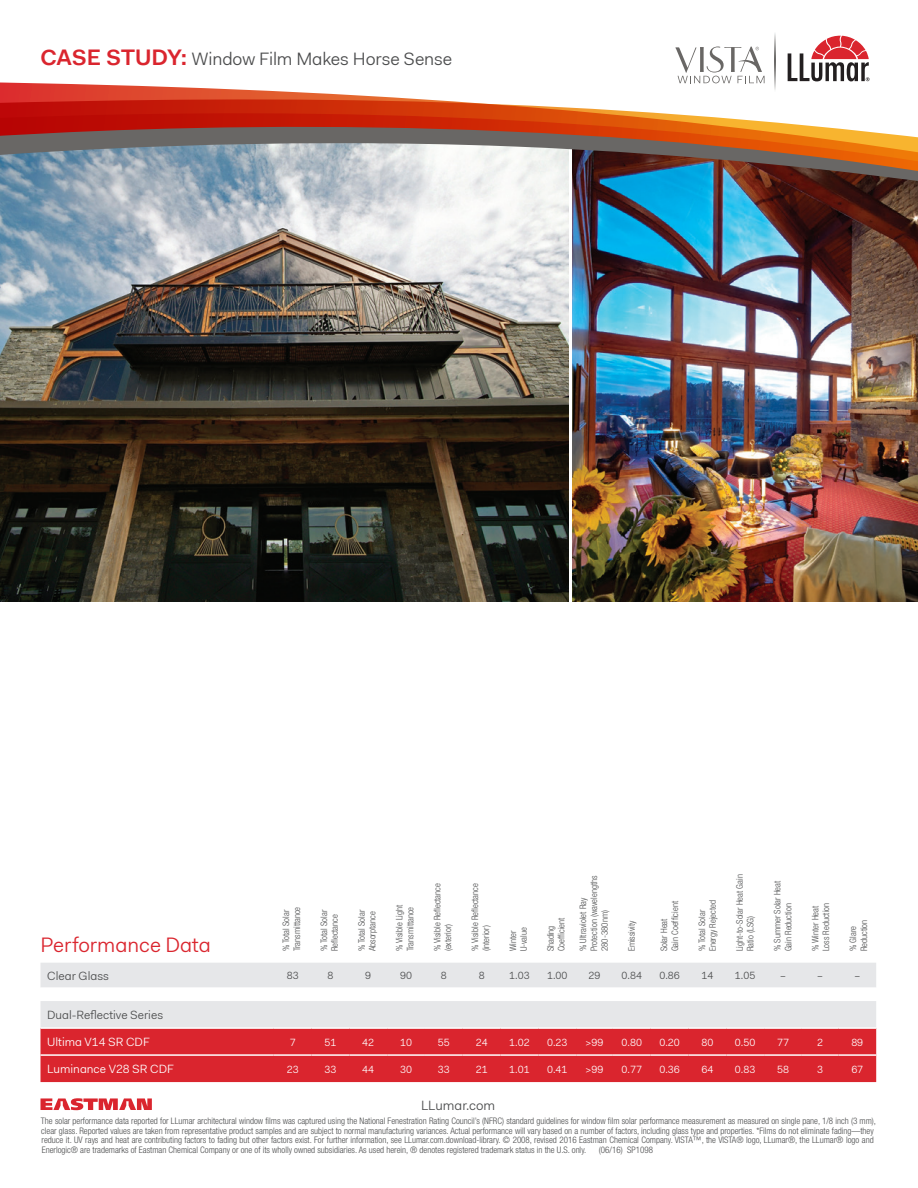
<style>
.page{position:relative;width:918px;height:1188px;background:#fff}
.page>*{position:absolute;margin:0;border:0;box-sizing:border-box;transform-origin:0 0}
.t1{font:21px "L Lumar Fakt Pro Blond";color:#da252e}
.t2{font:18px "L Lumar Fakt Pro Blond";letter-spacing:-.005em;color:#4b4c4d}
.t3{font:13.5px "L Lumar Fakt Pro Blond";color:#4b4c4d}
.t4{font:12px "L Lumar Fakt Pro Blond";color:#4b4c4d}
.t5{font:12px "L Lumar Fakt Pro Blond";color:#fff}
.t6{font:10.5px "L Lumar Fakt Pro Blond";color:#fff}
.t7{font:10.5px "L Lumar Fakt Pro Blond";color:#4b4c4d}
.t8{font:300 condensed 9px/10.8px "Helvetica Neue";color:#4b4c4d}
.s1{font-family:"L Lumar Fakt Pro";font-weight:600;font-size:22.5px;color:#da252e}
</style>
<div class="page">
<svg style="left:40px;top:963px;width:836px;height:64px"></svg>
<div style="left:40px;top:1029px;width:836px;height:53px;background:#da252e"></div>
<hr style="left:40px;top:1054px;width:234px;height:2px;background:#fff">
<hr style="left:274px;top:1054px;width:38px;height:2px;background:#fff">
<hr style="left:312px;top:1054px;width:37px;height:2px;background:#fff">
<hr style="left:349px;top:1054px;width:38px;height:2px;background:#fff">
<hr style="left:387px;top:1054px;width:38px;height:2px;background:#fff">
<hr style="left:425px;top:1054px;width:38px;height:2px;background:#fff">
<hr style="left:463px;top:1054px;width:38px;height:2px;background:#fff">
<hr style="left:501px;top:1054px;width:37px;height:2px;background:#fff">
<hr style="left:538px;top:1054px;width:38px;height:2px;background:#fff">
<hr style="left:576px;top:1054px;width:37px;height:2px;background:#fff">
<hr style="left:613px;top:1054px;width:38px;height:2px;background:#fff">
<hr style="left:651px;top:1054px;width:38px;height:2px;background:#fff">
<hr style="left:689px;top:1054px;width:37px;height:2px;background:#fff">
<hr style="left:726px;top:1054px;width:38px;height:2px;background:#fff">
<hr style="left:764px;top:1054px;width:38px;height:2px;background:#fff">
<hr style="left:802px;top:1054px;width:36px;height:2px;background:#fff">
<hr style="left:838px;top:1054px;width:38px;height:2px;background:#fff">
<img style="left:572px;top:293px;width:346px;height:309px">
<img style="left:0;top:293px;width:569px;height:309px">
<img style="left:0;top:33px;width:918px;height:260px">
<svg style="left:40px;top:1098px;width:112px;height:12px"></svg>
<h2 class="t2" style="left:40px;top:47px;width:413px"><span class="s1">CASE STUDY:</span> Window Film Makes Horse Sense</h2>
<h1 class="t1" style="left:40px;top:931px;width:172px">Performance Data</h1>
<p class="t8" style="left:281px;top:951px;width:46px;rotate:-90deg">% Total Solar<br>Transmittance</p>
<p class="t8" style="left:318px;top:951px;width:43px;rotate:-90deg">% Total Solar<br>Reflectance</p>
<p class="t8" style="left:356px;top:951px;width:43px;rotate:-90deg">% Total Solar<br>Absorptance</p>
<p class="t8" style="left:394px;top:951px;width:48px;rotate:-90deg">% Visible Light<br>Transmittance</p>
<p class="t8" style="left:432px;top:951px;width:70px;rotate:-90deg">% Visible Reflectance (exterior)</p>
<p class="t8" style="left:470px;top:951px;width:70px;rotate:-90deg">% Visible Reflectance (interior)</p>
<p class="t8" style="left:507px;top:951px;width:26px;rotate:-90deg">Winter<br>U-value</p>
<p class="t8" style="left:545px;top:951px;width:35px;rotate:-90deg">Shading<br>Coefficient</p>
<p class="t8" style="left:578px;top:951px;width:77px;rotate:-90deg">% Ultraviolet Ray<br>Protection (wavelengths<br>280-380nm)</p>
<p class="t8" style="left:626px;top:951px;width:32px;rotate:-90deg">Emissivity</p>
<p class="t8" style="left:659px;top:951px;width:52px;rotate:-90deg">Solar Heat<br>Gain Coefficient</p>
<p class="t8" style="left:696px;top:951px;width:53px;rotate:-90deg">% Total Solar<br>Energy Rejected</p>
<p class="t8" style="left:734px;top:951px;width:78px;rotate:-90deg">Light-to-Solar Heat Gain<br>Ratio (LSG)</p>
<p class="t8" style="left:772px;top:951px;width:72px;rotate:-90deg">% Summer Solar Heat<br>Gain Reduction</p>
<p class="t8" style="left:810px;top:951px;width:50px;rotate:-90deg">% Winter Heat<br>Loss Reduction</p>
<p class="t8" style="left:848px;top:951px;width:33px;rotate:-90deg">% Glare<br>Reduction</p>
<h3 class="t4" style="left:47px;top:967px;width:63px">Clear Glass</h3>
<p class="t7" style="left:287px;top:968px;width:13px">83</p>
<p class="t7" style="left:327px;top:968px;width:7px">8</p>
<p class="t7" style="left:365px;top:968px;width:7px">9</p>
<p class="t7" style="left:400px;top:968px;width:13px">90</p>
<p class="t7" style="left:441px;top:968px;width:7px">8</p>
<p class="t7" style="left:479px;top:968px;width:7px">8</p>
<p class="t7" style="left:509px;top:968px;width:22px">1.03</p>
<p class="t7" style="left:547px;top:968px;width:22px">1.00</p>
<p class="t7" style="left:589px;top:968px;width:13px">29</p>
<p class="t7" style="left:622px;top:968px;width:22px">0.84</p>
<p class="t7" style="left:659px;top:968px;width:22px">0.86</p>
<p class="t7" style="left:701px;top:968px;width:13px">14</p>
<p class="t7" style="left:735px;top:968px;width:22px">1.05</p>
<p class="t7" style="left:780px;top:968px;width:7px">–</p>
<p class="t7" style="left:817px;top:968px;width:7px">–</p>
<p class="t7" style="left:854px;top:968px;width:7px">–</p>
<h3 class="t4" style="left:47px;top:1007px;width:117px">Dual-Reflective Series</h3>
<h3 class="t5" style="left:47px;top:1034px;width:104px">Ultima V14 SR CDF</h3>
<p class="t6" style="left:290px;top:1035px;width:7px">7</p>
<p class="t6" style="left:325px;top:1035px;width:13px">51</p>
<p class="t6" style="left:362px;top:1035px;width:13px">42</p>
<p class="t6" style="left:400px;top:1035px;width:13px">10</p>
<p class="t6" style="left:438px;top:1035px;width:13px">55</p>
<p class="t6" style="left:476px;top:1035px;width:13px">24</p>
<p class="t6" style="left:509px;top:1035px;width:22px">1.02</p>
<p class="t6" style="left:547px;top:1035px;width:22px">0.23</p>
<p class="t6" style="left:586px;top:1035px;width:19px">&gt;99</p>
<p class="t6" style="left:622px;top:1035px;width:22px">0.80</p>
<p class="t6" style="left:659px;top:1035px;width:22px">0.20</p>
<p class="t6" style="left:701px;top:1035px;width:13px">80</p>
<p class="t6" style="left:735px;top:1035px;width:22px">0.50</p>
<p class="t6" style="left:777px;top:1035px;width:13px">77</p>
<p class="t6" style="left:817px;top:1035px;width:7px">2</p>
<p class="t6" style="left:851px;top:1035px;width:13px">89</p>
<h3 class="t5" style="left:47px;top:1061px;width:128px">Luminance V28 SR CDF</h3>
<p class="t6" style="left:287px;top:1062px;width:13px">23</p>
<p class="t6" style="left:325px;top:1062px;width:13px">33</p>
<p class="t6" style="left:362px;top:1062px;width:13px">44</p>
<p class="t6" style="left:400px;top:1062px;width:13px">30</p>
<p class="t6" style="left:438px;top:1062px;width:13px">33</p>
<p class="t6" style="left:476px;top:1062px;width:13px">21</p>
<p class="t6" style="left:509px;top:1062px;width:22px">1.01</p>
<p class="t6" style="left:547px;top:1062px;width:22px">0.41</p>
<p class="t6" style="left:586px;top:1062px;width:19px">&gt;99</p>
<p class="t6" style="left:622px;top:1062px;width:22px">0.77</p>
<p class="t6" style="left:659px;top:1062px;width:22px">0.36</p>
<p class="t6" style="left:701px;top:1062px;width:13px">64</p>
<p class="t6" style="left:735px;top:1062px;width:22px">0.83</p>
<p class="t6" style="left:777px;top:1062px;width:13px">58</p>
<p class="t6" style="left:817px;top:1062px;width:7px">3</p>
<p class="t6" style="left:851px;top:1062px;width:13px">67</p>
<h3 class="t3" style="left:421px;top:1097px;width:76px">LLumar.com</h3>
<p class="t8" style="left:41px;top:1116px;width:837px;line-height:9.8px">The solar performance data reported for LLumar architectural window films was captured using the National Fenestration Rating Council’s (NFRC) standard guidelines for window film solar performance measurement as measured on single pane, 1/8 inch (3 mm), clear glass. Reported values are taken from representative product samples and are subject to normal manufacturing variances. Actual performance will vary based on a number of factors, including glass type and properties. *Films do not eliminate fading—they reduce it. UV rays and heat are contributing factors to fading but other factors exist. For further information, see LLumar.com.download-library. © 2008, revised 2016 Eastman Chemical Company. VISTA™, the VISTA® logo, LLumar®, the LLumar® logo and Enerlogic® are trademarks of Eastman Chemical Company or one of its wholly owned subsidiaries. As used herein, ® denotes registered trademark status in the U.S. only.</p>
<p class="t8" style="left:599px;top:1144px;width:56px">(06/16) SP1098</p>
</div>
